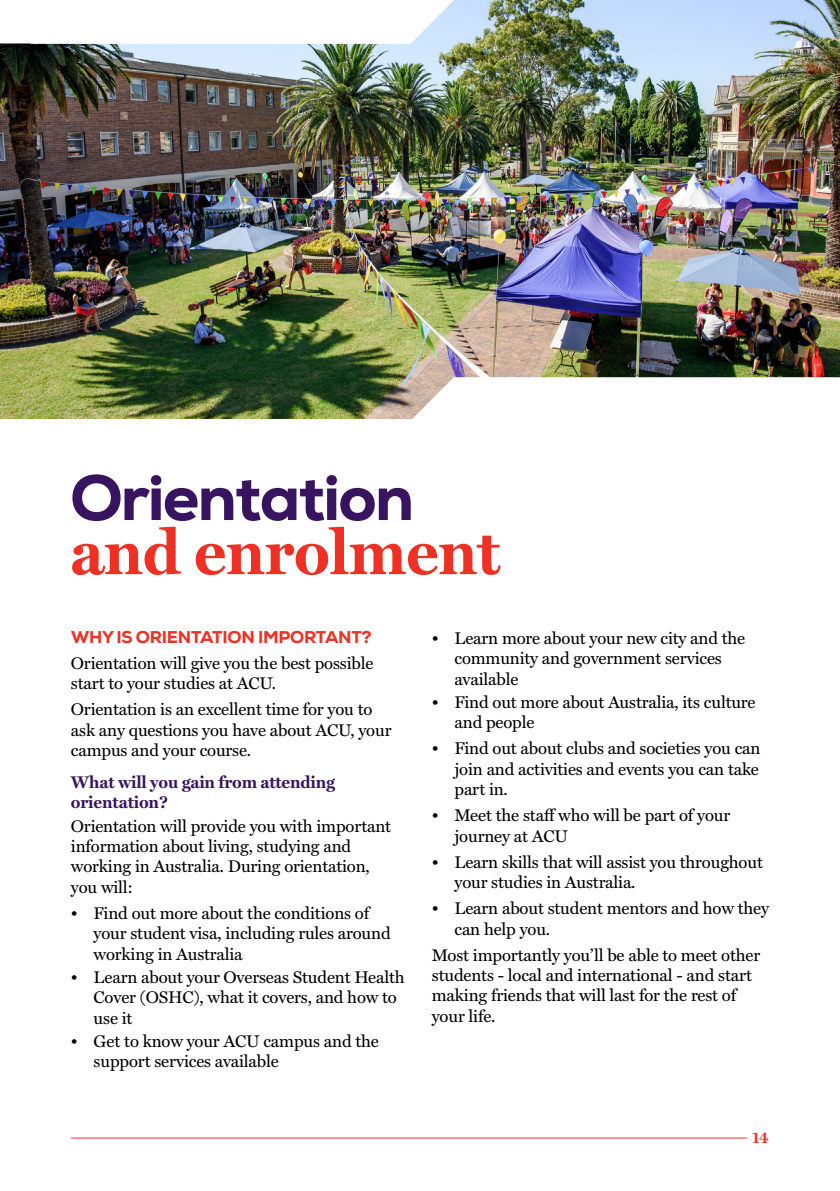
<style>
.page{position:relative;width:840px;height:1191px;background:#fff}
.page>*{position:absolute;margin:0;border:0;box-sizing:border-box;transform-origin:0 0}
.t1{font:700 63.6px "Miller Text";letter-spacing:-.01em;color:#ee3124}
.t2{font:800 63.6px "Nexa";letter-spacing:-.03em;color:#381460}
.t3{font:17px/20.4px "Miller Text";letter-spacing:-.01em;color:#000}
.t4{font:700 17px/20.4px "Miller Text";letter-spacing:-.01em;color:#381460}
.t5{font:800 17px "Nexa";letter-spacing:-.015em;color:#ee3124}
.t6{font:700 15px "Miller Text";color:#ee3124}
</style>
<div class="page">
<hr style="left:71px;top:1137px;width:675px;height:1px;background:#ee3124">
<img style="left:0;top:0;width:839px;height:419px">
<svg style="left:400px;top:377px;width:439px;height:42px"></svg>
<svg style="left:0;top:0;width:454px;height:44px"></svg>
<h1 class="t2" style="left:70px;top:457px;width:345px">Orientation</h1>
<h1 class="t1" style="left:70px;top:502px;width:431px">and enrolment</h1>
<p class="t5" style="left:71px;top:626px;width:302px">WHY IS ORIENTATION IMPORTANT?</p>
<p class="t3" style="left:71px;top:651px;width:304px">Orientation will give you the best possible start to your studies at ACU.</p>
<p class="t3" style="left:71px;top:698px;width:322px">Orientation is an excellent time for you to ask any questions you have about ACU, your campus and your course.</p>
<p class="t4" style="left:71px;top:771px;width:266px">What will you gain from attending orientation?</p>
<p class="t3" style="left:71px;top:814px;width:321px">Orientation will provide you with important information about living, studying and working in Australia. During orientation, you will:</p>
<p class="t3" style="left:94px;top:901px;width:298px;text-indent:-23px">• Find out more about the conditions of your student visa, including rules around working in Australia</p>
<p class="t3" style="left:94px;top:965px;width:312px;text-indent:-23px">• Learn about your Overseas Student Health<br>Cover (OSHC), what it covers, and how to use it</p>
<p class="t3" style="left:94px;top:1029px;width:286px;text-indent:-23px">• Get to know your ACU campus and the support services available</p>
<p class="t3" style="left:454px;top:626px;width:292px;text-indent:-23px">• Learn more about your new city and the community and government services available</p>
<p class="t3" style="left:454px;top:690px;width:302px;text-indent:-23px">• Find out more about Australia, its culture and people</p>
<p class="t3" style="left:454px;top:737px;width:307px;text-align:justify;text-indent:-23px">• Find out about clubs and societies you can join and activities and events you can take part in.</p>
<p class="t3" style="left:454px;top:804px;width:277px;text-indent:-23px">• Meet the staff who will be part of your journey at ACU</p>
<p class="t3" style="left:454px;top:850px;width:310px;text-indent:-23px">• Learn skills that will assist you throughout your studies in Australia.</p>
<p class="t3" style="left:454px;top:897px;width:316px;text-indent:-23px">• Learn about student mentors and how they can help you.</p>
<p class="t3" style="left:431px;top:943px;width:330px">Most importantly you’ll be able to meet other students - local and international - and start making friends that will last for the rest of your life.</p>
<p class="t6" style="left:752px;top:1125px;width:18px">14</p>
</div>
